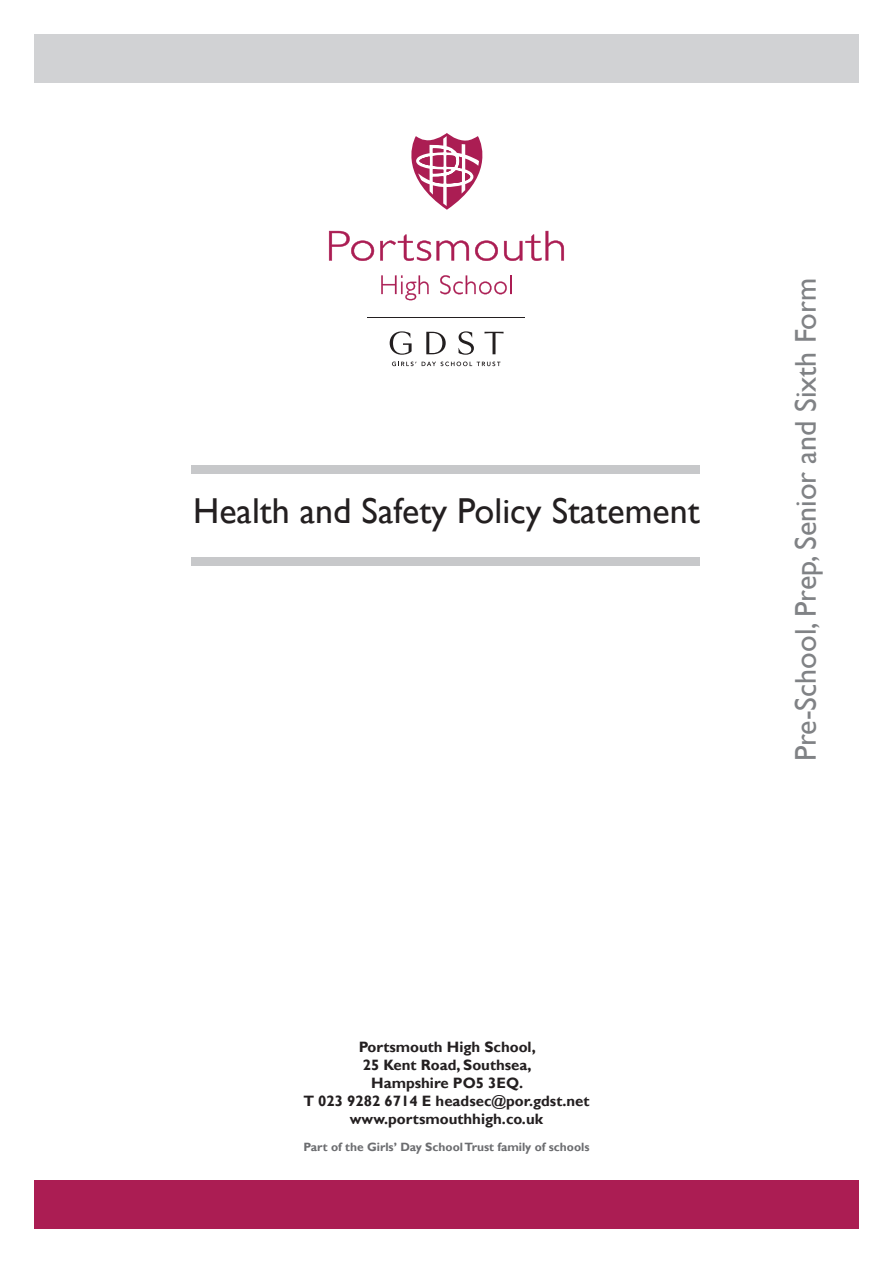
<style>
.page{position:relative;width:893px;height:1263px;background:#fff}
.page>*{position:absolute;margin:0;border:0;box-sizing:border-box;transform-origin:0 0}
.t1{font:36px "Gill Sans";color:#231f20}
.t2{font:30px "Gill Sans";color:#808285}
.Event{font:700 15px "Gill Sans";color:#231f20}
.Event-2{font:700 12px "Gill Sans";color:#6c6d70}
</style>
<div class="page">
<div style="left:34px;top:34px;width:825px;height:49px;background:#d1d2d4"></div>
<div style="left:34px;top:1180px;width:825px;height:49px;background:#ab1d53"></div>
<svg style="left:381px;top:275px;width:48px;height:25px"></svg>
<svg style="left:440px;top:275px;width:72px;height:19px"></svg>
<svg style="left:329px;top:231px;width:45px;height:30px"></svg>
<svg style="left:380px;top:234px;width:89px;height:27px"></svg>
<svg style="left:475px;top:240px;width:23px;height:21px"></svg>
<svg style="left:504px;top:231px;width:60px;height:30px"></svg>
<hr style="left:368px;top:317px;width:157px;height:1px;background:#231f20">
<svg style="left:392px;top:362px;width:24px;height:4px"></svg>
<svg style="left:422px;top:362px;width:78px;height:4px"></svg>
<svg style="left:390px;top:331px;width:22px;height:24px"></svg>
<svg style="left:426px;top:332px;width:20px;height:22px"></svg>
<svg style="left:458px;top:331px;width:16px;height:24px"></svg>
<svg style="left:484px;top:332px;width:19px;height:22px"></svg>
<svg style="left:411px;top:133px;width:72px;height:77px"></svg>
<div style="left:191px;top:466px;width:509px;height:8px;background:#c7c8ca"></div>
<div style="left:191px;top:557px;width:509px;height:8px;background:#c7c8ca"></div>
<p class="t1" style="left:193px;top:490px;width:508px">Health and Safety Policy Statement</p>
<p class="t2" style="left:788px;top:761px;width:484px;rotate:-90deg">Pre-School, Prep, Senior and Sixth Form</p>
<p class="Event" style="left:359px;top:1038px;width:179px">Portsmouth High School,</p>
<p class="Event" style="left:363px;top:1056px;width:170px">25 Kent Road, Southsea,</p>
<p class="Event" style="left:371px;top:1074px;width:154px">Hampshire PO5 3EQ.</p>
<p class="Event" style="left:303px;top:1092px;width:288px">T 023 9282 6714 E headsec@por.gdst.net</p>
<p class="Event" style="left:350px;top:1110px;width:195px">www.portsmouthhigh.co.uk</p>
<p class="Event-2" style="left:303px;top:1139px;width:288px">Part of the Girls’ Day School Trust family of schools</p>
</div>
